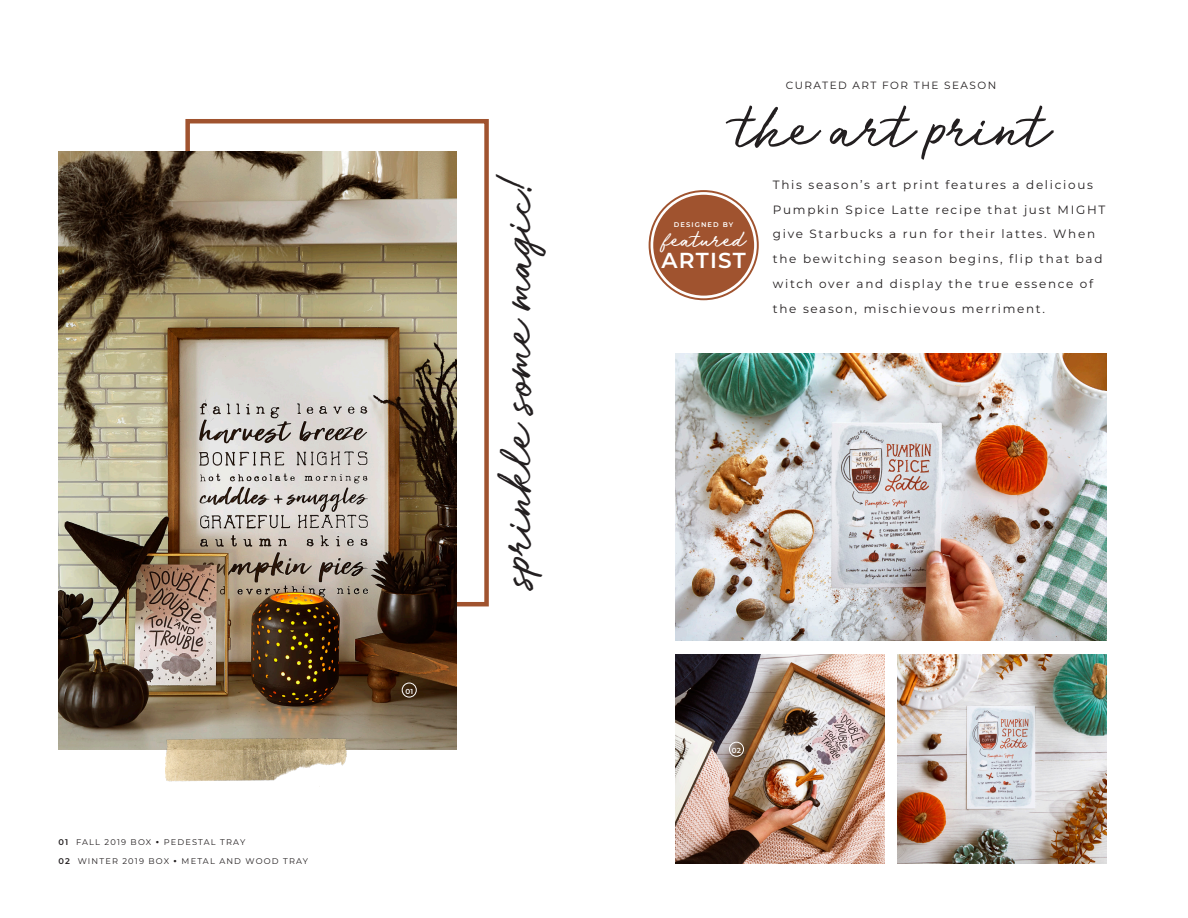
<style>
.page{position:relative;width:1188px;height:918px;background:#fff}
.page>*{position:absolute;margin:0;border:0;box-sizing:border-box;transform-origin:0 0}
.t1{font:60px "Run Wild";color:#231f20}
.t2{font:49.5px "Run Wild";color:#231f20}
.right{font:23.25px "Run Wild";color:#fff}
.right-2{font:600 21.6px "Montserrat";letter-spacing:.06em;color:#fff}
.right-3{font:12px/24.8px "Montserrat";letter-spacing:.14em;color:#231f20}
.t3{font:10.5px "Montserrat";letter-spacing:.14em;color:#231f20}
.right-4{font:8.25px "Montserrat";letter-spacing:.14em;color:#231f20}
.right-5{font:600 7.2px "Montserrat";color:#fff}
.right-6{font:600 6.75px "Montserrat";letter-spacing:.16em;color:#fff}
.s1{font-weight:600}
.s2{font-weight:800}
</style>
<div class="page">
<div style="left:185px;top:119px;width:304px;height:487px;border:4px solid #a0532f"></div>
<img style="left:58px;top:152px;width:399px;height:597px">
<img style="left:676px;top:354px;width:430px;height:287px">
<img style="left:898px;top:654px;width:208px;height:210px">
<img style="left:676px;top:654px;width:208px;height:210px">
<img style="left:165px;top:731px;width:182px;height:51px">
<div style="left:653px;top:195px;width:101px;height:101px;background:#a0532f;border-radius:50%"></div>
<div style="left:649px;top:190px;width:110px;height:110px;border:2px solid #a0532f;border-radius:50%"></div>
<div style="left:402px;top:683px;width:15px;height:15px;border:1px solid #fff;border-radius:50%"></div>
<div style="left:729px;top:742px;width:15px;height:15px;border:1px solid #fff;border-radius:50%"></div>
<p class="right-4" style="left:58px;top:837px;width:188px"><span class="s1">01</span> FALL 2019 BOX <span class="s2">•</span> PEDESTAL TRAY</p>
<p class="right-4" style="left:58px;top:855px;width:251px"><span class="s1">02</span> WINTER 2019 BOX <span class="s2">•</span> METAL AND WOOD TRAY</p>
<p class="right-5" style="left:405px;top:686px;width:9px">01</p>
<p class="t3" style="left:786px;top:78px;width:212px">CURATED ART FOR THE SEASON</p>
<p class="t1" style="left:735px;top:87px;width:313px">the art print</p>
<p class="t2" style="left:482px;top:590px;width:418px;rotate:-90deg">sprinkle some magic!</p>
<p class="right-3" style="left:773px;top:172px;width:334px">This season’s art print features a delicious Pumpkin Spice Latte recipe that just MIGHT give Starbucks a run for their lattes. When the bewitching season begins, flip that bad witch over and display the true essence of the season, mischievous merriment.</p>
<p class="right-6" style="left:674px;top:220px;width:61px">DESIGNED BY</p>
<p class="right" style="left:663px;top:224px;width:83px">featured</p>
<p class="right-2" style="left:661px;top:245px;width:86px">ARTIST</p>
<p class="right-5" style="left:732px;top:745px;width:11px">02</p>
</div>
